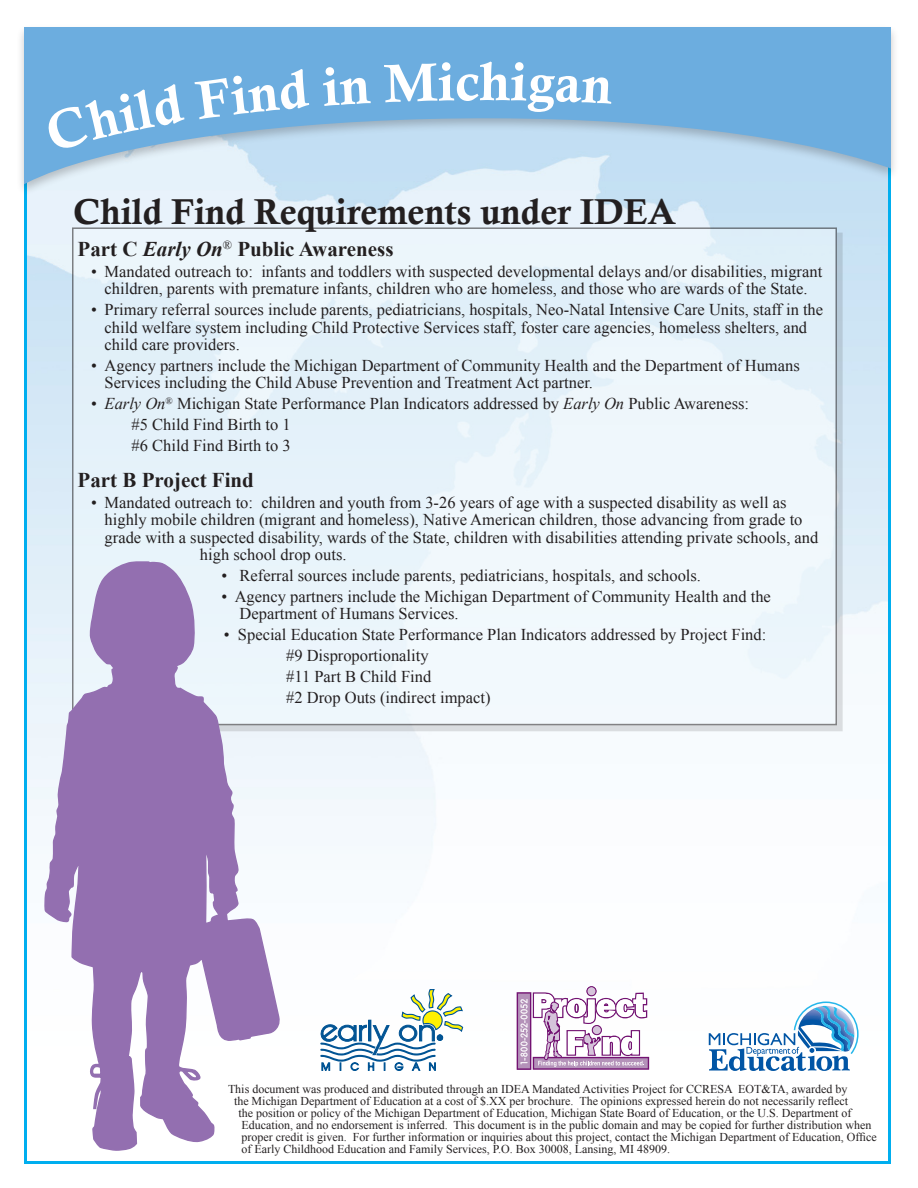
<style>
.page{position:relative;width:918px;height:1188px;background:#fff}
.page>*{position:absolute;margin:0;border:0;box-sizing:border-box;transform-origin:0 0}
.t1{font:54px "Calis MT Bol";color:#fff}
.t2{font:36px "Calis MT Bol";color:#231f20}
.Basic{font:700 21px "Times New Roman";color:#231f20}
.Basic-2{font:16.5px/17.2px "Times New Roman";color:#231f20}
.Disclaimer{font:12px "Times New Roman";color:#231f20}
.s1{font-style:italic}
</style>
<div class="page">
<img style="left:28px;top:198px;width:859px;height:872px">
<div style="left:14px;top:22px;width:887px;height:176px;background:#231f20;opacity:.25"></div>
<svg style="left:22px;top:26px;width:870px;height:161px;background:#90c1e5"></svg>
<svg style="left:709px;top:1002px;width:150px;height:69px"></svg>
<svg style="left:320px;top:989px;width:143px;height:82px"></svg>
<svg style="left:517px;top:987px;width:132px;height:83px"></svg>
<div style="left:73px;top:228px;width:763px;height:497px;background:#f0f9fd"></div>
<svg style="left:44px;top:561px;width:236px;height:590px"></svg>
<div style="left:44px;top:83px;width:141px;height:69px;background:#6caddf"></div>
<div style="left:195px;top:69px;width:114px;height:50px;background:#6caddf"></div>
<div style="left:322px;top:67px;width:49px;height:39px;background:#6caddf"></div>
<div style="left:384px;top:62px;width:70px;height:40px;background:#6caddf"></div>
<div style="left:511px;top:62px;width:101px;height:50px;background:#6caddf"></div>
<p class="t1" style="left:455px;top:51px;width:56px">ch</p>
<p class="t2" style="left:73px;top:191px;width:604px">Child Find Requirements under IDEA</p>
<p class="Basic" style="left:78px;top:235px;width:317px">Part C <span class="s1">Early On</span><sup>®</sup> Public Awareness</p>
<p class="Basic-2" style="left:91px;top:263px;width:733px;text-align:center">• Mandated outreach to: infants and toddlers with suspected developmental delays and/or disabilities, migrant children, parents with premature infants, children who are homeless, and those who are wards of the State.</p>
<p class="Basic-2" style="left:105px;top:301px;width:720px;text-indent:-14px">• Primary referral sources include parents, pediatricians, hospitals, Neo-Natal Intensive Care Units, staff in the child welfare system including Child Protective Services staff, foster care agencies, homeless shelters, and child care providers.</p>
<p class="Basic-2" style="left:105px;top:357px;width:697px;text-indent:-14px">• Agency partners include the Michigan Department of Community Health and the Department of Humans<br>Services including the Child Abuse Prevention and Treatment Act partner.</p>
<p class="Basic-2" style="left:91px;top:395px;width:660px">• <span class="s1">Early On</span><sup>®</sup> Michigan State Performance Plan Indicators addressed by <span class="s1">Early On</span> Public Awareness:</p>
<p class="Basic-2" style="left:132px;top:416px;width:161px">#5 Child Find Birth to 1</p>
<p class="Basic-2" style="left:132px;top:437px;width:161px">#6 Child Find Birth to 3</p>
<p class="Basic" style="left:78px;top:466px;width:178px">Part B Project Find</p>
<p class="Basic-2" style="left:91px;top:494px;width:697px">• Mandated outreach to: children and youth from 3-26 years of age with a suspected disability as well as</p>
<p class="Basic-2" style="left:105px;top:511px;width:699px">highly mobile children (migrant and homeless), Native American children, those advancing from grade to</p>
<p class="Basic-2" style="left:105px;top:528px;width:715px">grade with a suspected disability, wards of the State, children with disabilities attending private schools, and</p>
<p class="Basic-2" style="left:200px;top:546px;width:148px">high school drop outs.</p>
<p class="Basic-2" style="left:222px;top:567px;width:481px">• Referral sources include parents, pediatricians, hospitals, and schools.</p>
<p class="Basic-2" style="left:240px;top:588px;width:533px;text-indent:-18px">• Agency partners include the Michigan Department of Community Health and the<br>Department of Humans Services.</p>
<p class="Basic-2" style="left:224px;top:626px;width:544px">• Special Education State Performance Plan Indicators addressed by Project Find:</p>
<p class="Basic-2" style="left:286px;top:647px;width:144px">#9 Disproportionality</p>
<p class="Basic-2" style="left:286px;top:668px;width:147px">#11 Part B Child Find</p>
<p class="Basic-2" style="left:286px;top:689px;width:206px">#2 Drop Outs (indirect impact)</p>
<p class="Disclaimer" style="left:228px;top:1081px;width:621px">This document was produced and distributed through an IDEA Mandated Activities Project for CCRESA EOT&amp;TA, awarded by</p>
<p class="Disclaimer" style="left:234px;top:1093px;width:616px">the Michigan Department of Education at a cost of $.XX per brochure. The opinions expressed herein do not necessarily reflect</p>
<p class="Disclaimer" style="left:238px;top:1105px;width:614px">the position or policy of the Michigan Department of Education, Michigan State Board of Education, or the U.S. Department of</p>
<p class="Disclaimer" style="left:242px;top:1117px;width:632px">Education, and no endorsement is inferred. This document is in the public domain and may be copied for further distribution when</p>
<p class="Disclaimer" style="left:242px;top:1129px;width:637px">proper credit is given. For further information or inquiries about this project, contact the Michigan Department of Education, Office</p>
<p class="Disclaimer" style="left:242px;top:1141px;width:430px">of Early Childhood Education and Family Services, P.O. Box 30008, Lansing, MI 48909.</p>
</div>
